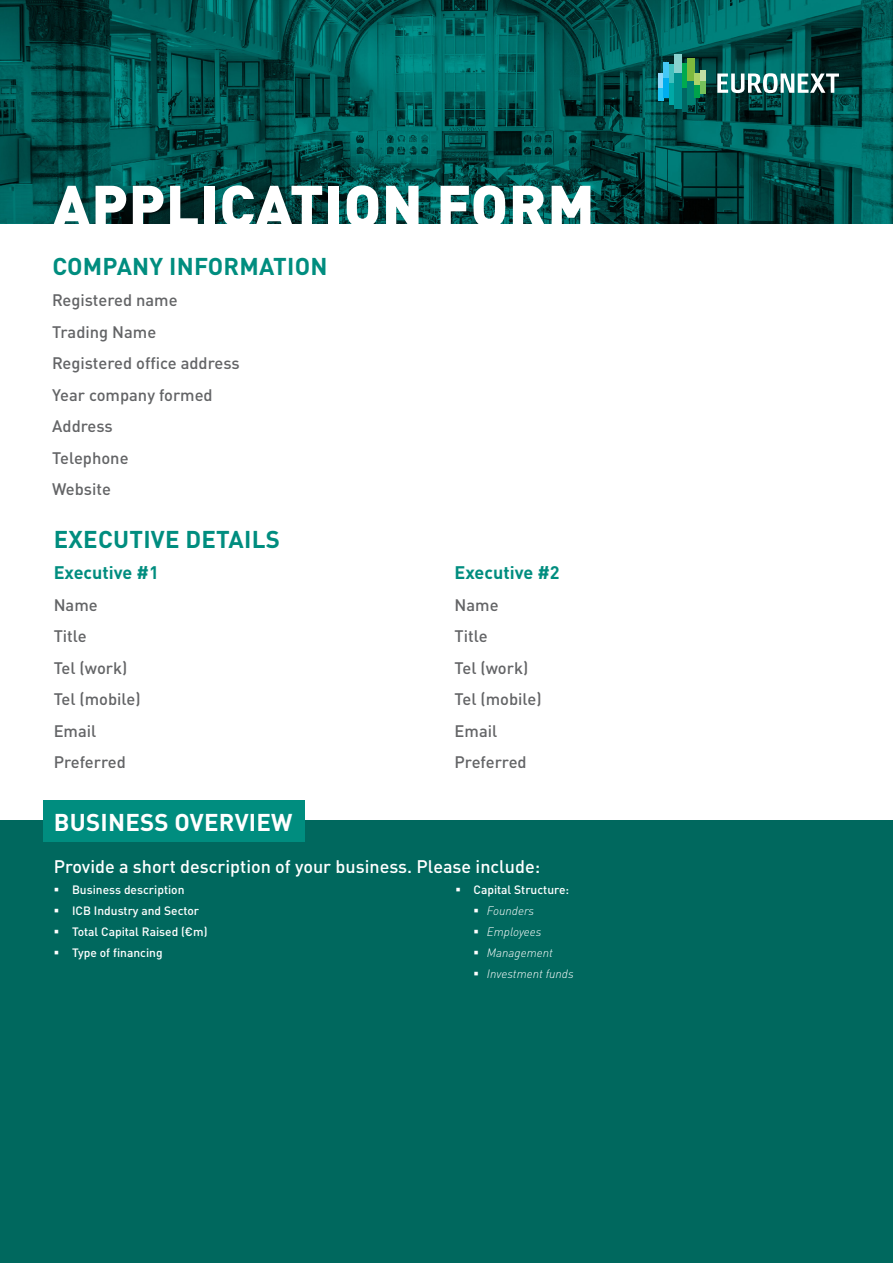
<style>
.page{position:relative;width:893px;height:1263px;background:#fff}
.page>*{position:absolute;margin:0;border:0;box-sizing:border-box;transform-origin:0 0}
.t1{font:900 58.5px "DIN Pro";letter-spacing:.01em;color:#fff}
.t2{font:700 24px "DIN Pro";letter-spacing:.01em;color:#008d7f}
.t3{font:700 24px "DIN Pro";letter-spacing:.01em;color:#fff}
.t4{font:500 18px "DIN Pro";color:#fff}
.t5{font:700 18px "DIN Pro";color:#008d7f}
.t6{font:500 16.5px/31.5px "DIN Pro";color:#636466}
.t7{font:500 12px/21px "DIN Pro";color:#fff}
.t8{font:italic 300 12px/21px "DIN Pro";color:#fff}
</style>
<div class="page">
<div style="left:0;top:821px;width:893px;height:442px;background:#00685e"></div>
<div style="left:43px;top:800px;width:261px;height:42px;background:#008d7f"></div>
<img style="left:0;top:0;width:893px;height:224px">
<svg style="left:717px;top:73px;width:122px;height:20px"></svg>
<div style="left:659px;top:73px;width:5px;height:16px;background:#8ed8f8"></div>
<div style="left:659px;top:89px;width:5px;height:12px;background:#20c4f4"></div>
<div style="left:664px;top:62px;width:5px;height:17px;background:#44c8f5"></div>
<div style="left:664px;top:79px;width:5px;height:19px;background:#00aeef"></div>
<div style="left:669px;top:65px;width:5px;height:18px;background:#41c0be"></div>
<div style="left:669px;top:83px;width:5px;height:21px;background:#00a8a6"></div>
<div style="left:674px;top:54px;width:8px;height:19px;background:#88d1ce"></div>
<div style="left:674px;top:73px;width:8px;height:36px;background:#008f8e"></div>
<div style="left:682px;top:64px;width:5px;height:24px;background:#00aa4f"></div>
<div style="left:682px;top:88px;width:5px;height:24px;background:#006864"></div>
<div style="left:687px;top:59px;width:8px;height:22px;background:#7eba3d"></div>
<div style="left:687px;top:81px;width:8px;height:24px;background:#008172"></div>
<div style="left:695px;top:73px;width:5px;height:12px;background:#add36a"></div>
<div style="left:695px;top:85px;width:5px;height:13px;background:#00a24b"></div>
<div style="left:700px;top:70px;width:5px;height:11px;background:#c1dfa4"></div>
<div style="left:700px;top:81px;width:5px;height:12px;background:#75c15b"></div>
<h1 class="t1" style="left:53px;top:156px;width:544px">APPLICATION FORM</h1>
<h2 class="t2" style="left:52px;top:246px;width:277px">COMPANY INFORMATION</h2>
<p class="t6" style="left:52px;top:282px;width:189px">Registered name<br>Trading Name<br>Registered office address<br>Year company formed<br>Address<br>Telephone<br>Website</p>
<h2 class="t2" style="left:54px;top:519px;width:228px">EXECUTIVE DETAILS</h2>
<p class="t5" style="left:54px;top:557px;width:107px">Executive #1</p>
<p class="t6" style="left:54px;top:587px;width:89px">Name<br>Title<br>Tel (work)<br>Tel (mobile)<br>Email<br>Preferred</p>
<p class="t5" style="left:455px;top:557px;width:107px">Executive #2</p>
<p class="t6" style="left:455px;top:587px;width:89px">Name<br>Title<br>Tel (work)<br>Tel (mobile)<br>Email<br>Preferred</p>
<h2 class="t3" style="left:54px;top:802px;width:240px">BUSINESS OVERVIEW</h2>
<p class="t4" style="left:54px;top:852px;width:488px">Provide a short description of your business. Please include:</p>
<p class="t7" style="left:72px;top:878px;width:137px">Business description<br>ICB Industry and Sector<br>Total Capital Raised (€m)<br>Type of financing</p>
<p class="t7" style="left:473px;top:878px;width:97px">Capital Structure:</p>
<p class="t8" style="left:487px;top:899px;width:88px">Founders<br>Employees<br>Management<br>Investment funds</p>
</div>
